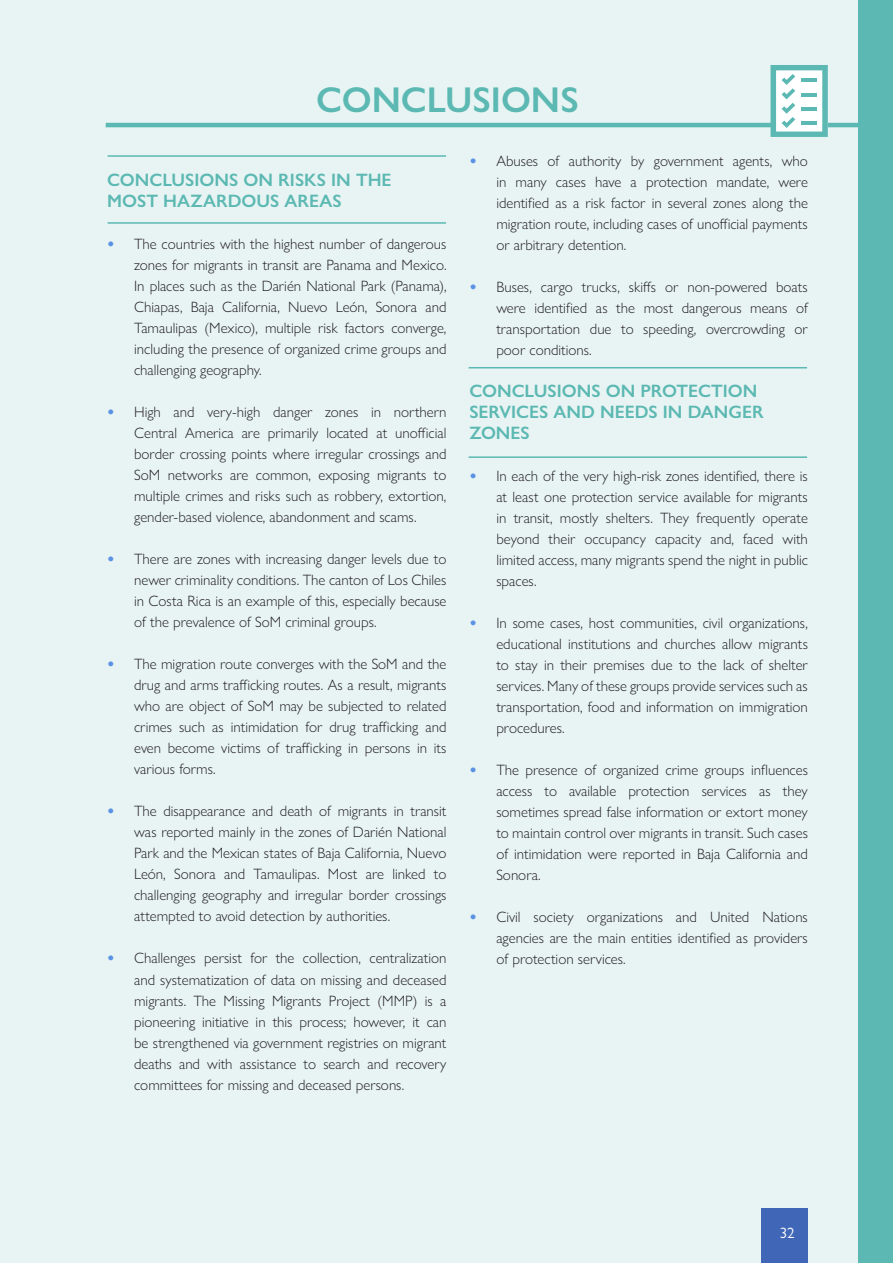
<style>
.page{position:relative;width:893px;height:1263px;background:#e7f4f3}
.page>*{position:absolute;margin:0;border:0;box-sizing:border-box;transform-origin:0 0}
.t1{font:600 36px "Gill Sans Nova";color:#5cb8b2}
.t2{font:600 18px/21px "Gill Sans Nova";color:#5cb8b2}
.t3{font:300 15px/21px "Gill Sans Nova";color:#231f20;text-align:justify}
.t4{font:15px "Gill Sans Nova";color:#fff}
.s1{font-weight:800;color:#5b92e5}
</style>
<div class="page">
<hr style="left:106px;top:123px;width:785px;height:4px;background:#5cb8b2">
<svg style="left:770px;top:65px;width:58px;height:72px;background:#b9e0de"></svg>
<hr style="left:108px;top:222px;width:338px;height:2px;background:#5cb8b2">
<hr style="left:108px;top:155px;width:338px;height:2px;background:#5cb8b2">
<hr style="left:469px;top:456px;width:338px;height:2px;background:#5cb8b2">
<hr style="left:469px;top:367px;width:338px;height:1px;background:#5cb8b2">
<div style="left:761px;top:1209px;width:47px;height:54px;background:#4066b8"></div>
<div style="left:859px;top:0;width:34px;height:1263px;background:#5cb8b2"></div>
<p class="t1" style="left:316px;top:78px;width:264px">CONCLUSIONS</p>
<p class="t2" style="left:107px;top:170px;width:286px">CONCLUSIONS ON RISKS IN THE<br>MOST HAZARDOUS AREAS</p>
<p class="t3" style="left:134px;top:234px;width:314px;text-indent:-27px"><span class="s1">•</span> The countries with the highest number of dangerous zones for migrants in transit are Panama and Mexico.<br>In places such as the Darién National Park (Panama), Chiapas, Baja California, Nuevo León, Sonora and Tamaulipas (Mexico), multiple risk factors converge, including the presence of organized crime groups and challenging geography.</p>
<p class="t3" style="left:134px;top:402px;width:314px;text-indent:-27px"><span class="s1">•</span> High and very-high danger zones in northern Central America are primarily located at unofficial border crossing points where irregular crossings and SoM networks are common, exposing migrants to multiple crimes and risks such as robbery, extortion, gender-based violence, abandonment and scams.</p>
<p class="t3" style="left:134px;top:549px;width:314px;text-indent:-27px"><span class="s1">•</span> There are zones with increasing danger levels due to newer criminality conditions. The canton of Los Chiles in Costa Rica is an example of this, especially because of the prevalence of SoM criminal groups.</p>
<p class="t3" style="left:134px;top:654px;width:314px;text-indent:-27px"><span class="s1">•</span> The migration route converges with the SoM and the drug and arms trafficking routes. As a result, migrants who are object of SoM may be subjected to related crimes such as intimidation for drug trafficking and even become victims of trafficking in persons in its various forms.</p>
<p class="t3" style="left:134px;top:801px;width:314px;text-indent:-27px"><span class="s1">•</span> The disappearance and death of migrants in transit was reported mainly in the zones of Darién National Park and the Mexican states of Baja California, Nuevo León, Sonora and Tamaulipas. Most are linked to challenging geography and irregular border crossings attempted to avoid detection by authorities.</p>
<p class="t3" style="left:134px;top:948px;width:314px;text-indent:-27px"><span class="s1">•</span> Challenges persist for the collection, centralization and systematization of data on missing and deceased migrants. The Missing Migrants Project (MMP) is a pioneering initiative in this process; however, it can be strengthened via government registries on migrant deaths and with assistance to search and recovery committees for missing and deceased persons.</p>
<p class="t3" style="left:496px;top:150px;width:313px;text-indent:-27px"><span class="s1">•</span> Abuses of authority by government agents, who in many cases have a protection mandate, were identified as a risk factor in several zones along the migration route, including cases of unofficial payments or arbitrary detention.</p>
<p class="t3" style="left:496px;top:276px;width:313px;text-indent:-27px"><span class="s1">•</span> Buses, cargo trucks, skiffs or non-powered boats were identified as the most dangerous means of transportation due to speeding, overcrowding or poor conditions.</p>
<p class="t2" style="left:469px;top:380px;width:296px">CONCLUSIONS ON PROTECTION<br>SERVICES AND NEEDS IN DANGER<br>ZONES</p>
<p class="t3" style="left:496px;top:465px;width:313px;text-indent:-27px"><span class="s1">•</span> In each of the very high-risk zones identified, there is at least one protection service available for migrants in transit, mostly shelters. They frequently operate beyond their occupancy capacity and, faced with limited access, many migrants spend the night in public spaces.</p>
<p class="t3" style="left:496px;top:612px;width:313px;text-indent:-27px"><span class="s1">•</span> In some cases, host communities, civil organizations, educational institutions and churches allow migrants to stay in their premises due to the lack of shelter services. Many of these groups provide services such as transportation, food and information on immigration procedures.</p>
<p class="t3" style="left:496px;top:759px;width:313px;text-indent:-27px"><span class="s1">•</span> The presence of organized crime groups influences access to available protection services as they sometimes spread false information or extort money to maintain control over migrants in transit. Such cases of intimidation were reported in Baja California and Sonora.</p>
<p class="t3" style="left:496px;top:906px;width:313px;text-indent:-27px"><span class="s1">•</span> Civil society organizations and United Nations agencies are the main entities identified as providers of protection services.</p>
<p class="t4" style="left:780px;top:1224px;width:16px">32</p>
</div>
